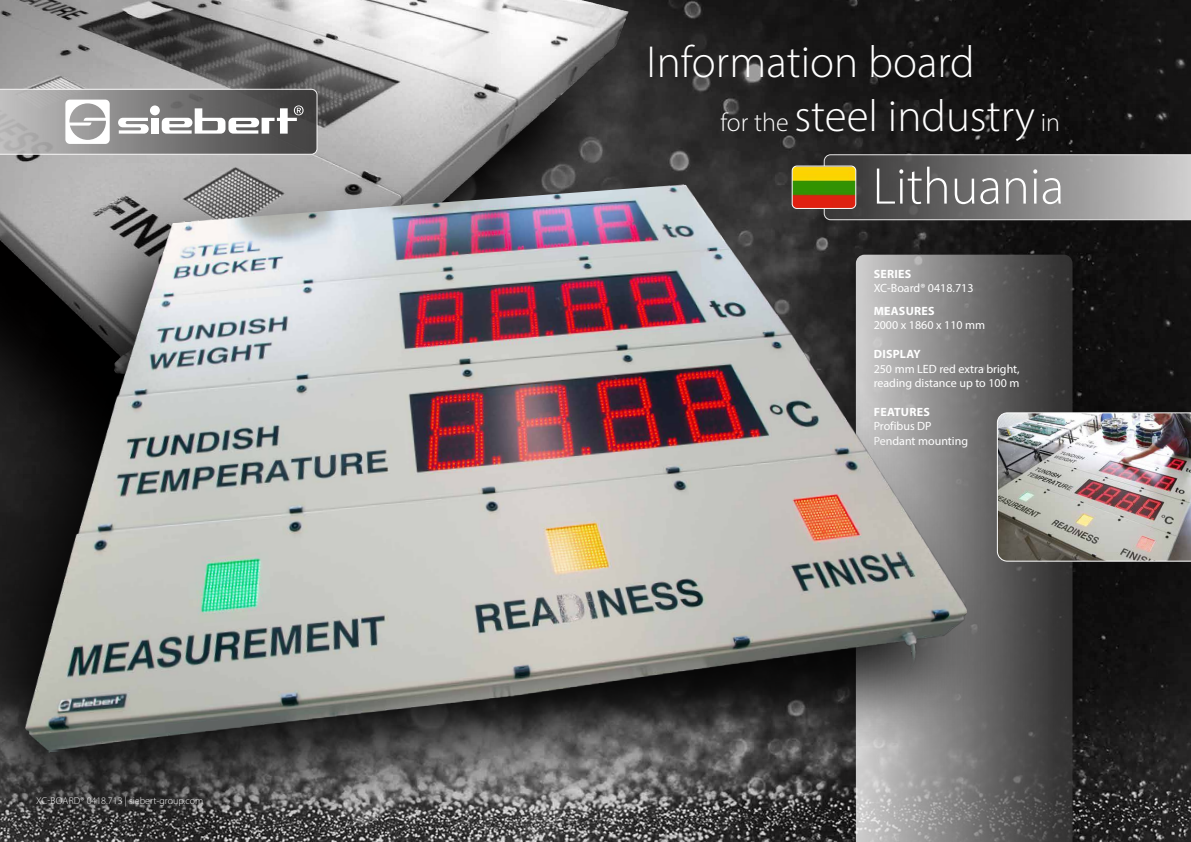
<style>
.page{position:relative;width:1191px;height:842px;background:#fff}
.page>*{position:absolute;margin:0;border:0;box-sizing:border-box;transform-origin:0 0}
.t1{font:300 52px "Myriad Pro";color:#fff}
.t2{font:300 45px/54px "Myriad Pro";color:#fff}
.t3{font:12px/14.4px "Myriad Pro";color:#fff}
.t4{font:700 12px "Myriad Pro";letter-spacing:.02em;color:#fff}
.t5{font:300 10px "Myriad Pro";color:#fff}
.s1{font-size:26px}
</style>
<div class="page">
<img style="left:719px;top:0;width:472px;height:842px">
<div style="left:848px;top:251px;width:235px;height:591px;background:#000;opacity:.34"></div>
<svg style="left:1008px;top:255px;width:64px;height:587px;background:#434242"></svg>
<svg style="left:1008px;top:154px;width:183px;height:66px;background:#a6a5a5"></svg>
<img style="left:1008px;top:412px;width:183px;height:149px">
<img style="left:0;top:0;width:719px;height:153px">
<div style="left:0;top:153px;width:1008px;height:689px;background:#000;opacity:.94"></div>
<img style="left:0;top:166px;width:972px;height:588px">
<svg style="left:0;top:89px;width:317px;height:65px;background:#939292"></svg>
<p class="t5" style="left:36px;top:795px;width:169px">XC-BOARD® 0418.713 | siebert-group.com</p>
<h2 class="t2" style="left:720px;top:35px;width:341px;text-indent:-74px">Information board<br><span class="s1">for the</span> steel industry <span class="s1">in</span></h2>
<h1 class="t1" style="left:872px;top:155px;width:193px">Lithuania</h1>
<p class="t4" style="left:873px;top:266px;width:39px">SERIES</p>
<p class="t3" style="left:873px;top:281px;width:101px">XC-Board® 0418.713</p>
<p class="t4" style="left:873px;top:303px;width:62px">MEASURES</p>
<p class="t3" style="left:873px;top:318px;width:113px">2000 x 1860 x 110 mm</p>
<p class="t4" style="left:873px;top:346px;width:48px">DISPLAY</p>
<p class="t3" style="left:873px;top:361px;width:148px">250 mm LED red extra bright, reading distance up to 100 m</p>
<p class="t4" style="left:873px;top:404px;width:58px">FEATURES</p>
<p class="t3" style="left:873px;top:419px;width:96px">Profibus DP<br>Pendant mounting</p>
</div>
